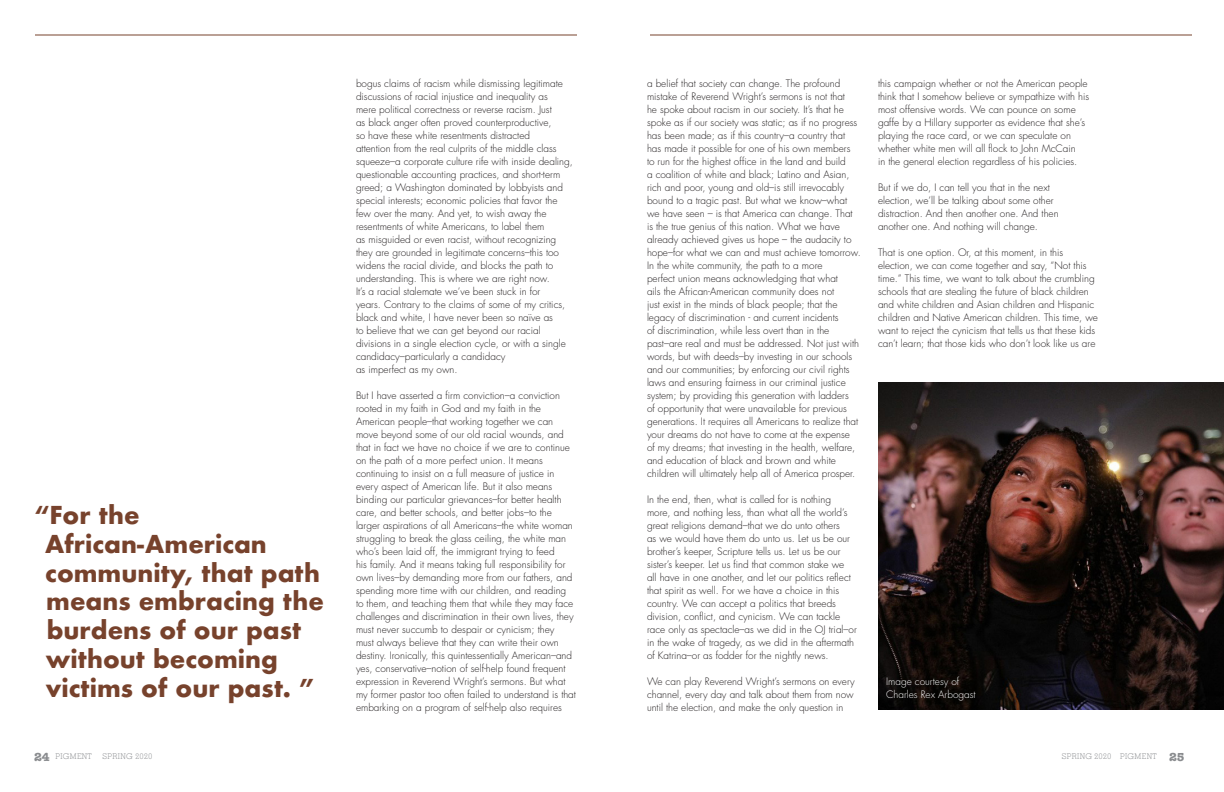
<style>
.page{position:relative;width:1224px;height:792px;background:#fff}
.page>*{position:absolute;margin:0;border:0;box-sizing:border-box;transform-origin:0 0}
.subtitles{font:700 24px/28.8px "Futura";color:#77422c}
.subtitles-2{font:300 10px/13px "Futura";color:#231f20}
.subtitles-3{font:300 10px/13px "Futura";color:#fff}
.t1{font:200 8px "Memphis BQ";letter-spacing:.04em;color:#8a8c8f}
.s1{font-family:"American Typewriter";font-weight:700;font-size:12px}
</style>
<div class="page">
<hr style="left:35px;top:34px;width:542px;height:2px;background:#77422c">
<hr style="left:650px;top:34px;width:542px;height:2px;background:#77422c">
<img style="left:878px;top:382px;width:346px;height:327px">
<p class="subtitles" style="left:34px;top:500px;width:107px">“For the</p>
<p class="subtitles" style="left:45px;top:529px;width:280px">African-American community, that path means embracing the burdens of our past without becoming</p>
<p class="subtitles" style="left:46px;top:673px;width:271px">victims of our past. ”</p>
<p class="subtitles-2" style="left:356px;top:77px;width:218px">bogus claims of racism while dismissing legitimate discussions of racial injustice and inequality as<br>mere political correctness or reverse racism. Just<br>as black anger often proved counterproductive,<br>so have these white resentments distracted<br>attention from the real culprits of the middle class squeeze–a corporate culture rife with inside dealing, questionable accounting practices, and short-term greed; a Washington dominated by lobbyists and special interests; economic policies that favor the few over the many. And yet, to wish away the resentments of white Americans, to label them<br>as misguided or even racist, without recognizing they are grounded in legitimate concerns–this too widens the racial divide, and blocks the path to understanding. This is where we are right now.<br>It’s a racial stalemate we’ve been stuck in for<br>years. Contrary to the claims of some of my critics, black and white, I have never been so naïve as<br>to believe that we can get beyond our racial divisions in a single election cycle, or with a single</p>
<p class="subtitles-2" style="left:356px;top:350px;width:151px">candidacy–particularly a candidacy as imperfect as my own.</p>
<p class="subtitles-2" style="left:356px;top:389px;width:222px">But I have asserted a firm conviction–a conviction rooted in my faith in God and my faith in the American people–that working together we can move beyond some of our old racial wounds, and that in fact we have no choice if we are to continue on the path of a more perfect union. It means continuing to insist on a full measure of justice in every aspect of American life. But it also means binding our particular grievances–for better health care, and better schools, and better jobs–to the larger aspirations of all Americans–the white woman struggling to break the glass ceiling, the white man who’s been laid off, the immigrant trying to feed<br>his family. And it means taking full responsibility for own lives–by demanding more from our fathers, and spending more time with our children, and reading to them, and teaching them that while they may face challenges and discrimination in their own lives, they must never succumb to despair or cynicism; they<br>must always believe that they can write their own destiny. Ironically, this quintessentially American–and yes, conservative–notion of self-help found frequent expression in Reverend Wright’s sermons. But what my former pastor too often failed to understand is that embarking on a program of self-help also requires</p>
<p class="subtitles-2" style="left:647px;top:77px;width:215px">a belief that society can change. The profound mistake of Reverend Wright’s sermons is not that<br>he spoke about racism in our society. It’s that he spoke as if our society was static; as if no progress has been made; as if this country–a country that has made it possible for one of his own members<br>to run for the highest office in the land and build<br>a coalition of white and black; Latino and Asian, rich and poor, young and old–is still irrevocably bound to a tragic past. But what we know–what we have seen – is that America can change. That is the true genius of this nation. What we have already achieved gives us hope – the audacity to hope–for what we can and must achieve tomorrow.</p>
<p class="subtitles-2" style="left:647px;top:259px;width:193px">In the white community, the path to a more perfect union means acknowledging that what ails the African-American community does not just exist in the minds of black people; that the legacy of discrimination - and current incidents of discrimination, while less overt than in the</p>
<p class="subtitles-2" style="left:647px;top:337px;width:214px">past–are real and must be addressed. Not just with words, but with deeds–by investing in our schools and our communities; by enforcing our civil rights laws and ensuring fairness in our criminal justice system; by providing this generation with ladders of opportunity that were unavailable for previous generations. It requires all Americans to realize that your dreams do not have to come at the expense of my dreams; that investing in the health, welfare, and education of black and brown and white children will ultimately help all of America prosper.</p>
<p class="subtitles-2" style="left:647px;top:493px;width:211px">In the end, then, what is called for is nothing more, and nothing less, than what all the world’s great religions demand–that we do unto others<br>as we would have them do unto us. Let us be our brother’s keeper, Scripture tells us. Let us be our sister’s keeper. Let us find that common stake we<br>all have in one another, and let our politics reflect that spirit as well. For we have a choice in this country. We can accept a politics that breeds division, conflict, and cynicism. We can tackle race only as spectacle–as we did in the OJ trial–or in the wake of tragedy, as we did in the aftermath of Katrina–or as fodder for the nightly news.</p>
<p class="subtitles-2" style="left:647px;top:675px;width:209px;text-align:justify">We can play Reverend Wright’s sermons on every channel, every day and talk about them from now until the election, and make the only question in</p>
<p class="subtitles-2" style="left:878px;top:77px;width:213px">this campaign whether or not the American people think that I somehow believe or sympathize with his most offensive words. We can pounce on some gaffe by a Hillary supporter as evidence that she’s playing the race card, or we can speculate on whether white men will all flock to John McCain<br>in the general election regardless of his policies.</p>
<p class="subtitles-2" style="left:878px;top:181px;width:182px">But if we do, I can tell you that in the next election, we’ll be talking about some other distraction. And then another one. And then another one. And nothing will change.</p>
<p class="subtitles-2" style="left:878px;top:246px;width:221px">That is one option. Or, at this moment, in this election, we can come together and say, “Not this time.” This time, we want to talk about the crumbling schools that are stealing the future of black children and white children and Asian children and Hispanic children and Native American children. This time, we want to reject the cynicism that tells us that these kids can’t learn; that those kids who don’t look like us are</p>
<p class="subtitles-3" style="left:886px;top:675px;width:91px">Image courtesy of<br>Charles Rex Arbogast</p>
<p class="t1" style="left:34px;top:751px;width:59px"><span class="s1">24</span> PIGMENT</p>
<p class="t1" style="left:103px;top:751px;width:51px">SPRING 2020</p>
<p class="t1" style="left:1062px;top:751px;width:124px">SPRING 2020 PIGMENT <span class="s1">25</span></p>
</div>
